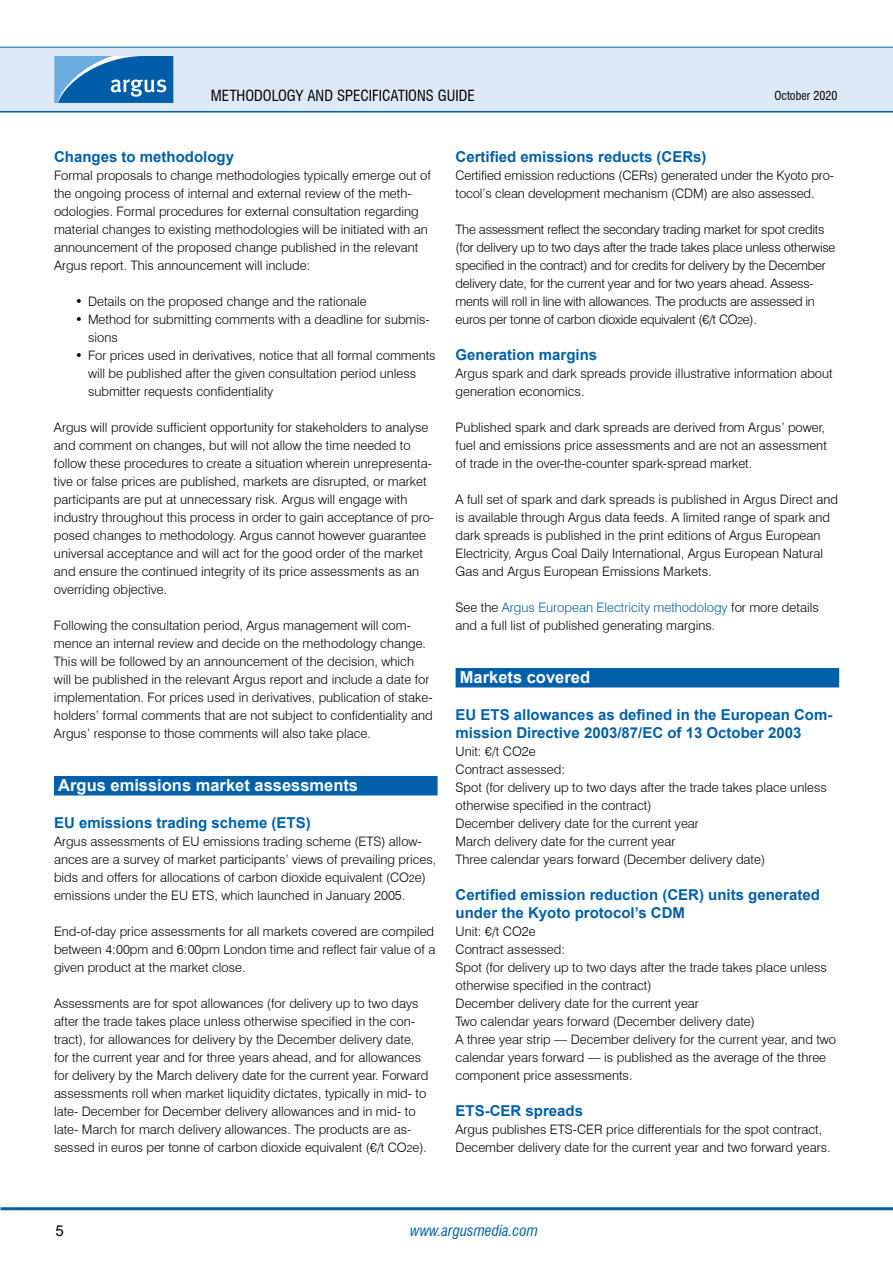
<style>
.page{position:relative;width:893px;height:1263px;background:#fff}
.page>*{position:absolute;margin:0;border:0;box-sizing:border-box;transform-origin:0 0}
.t1{font:700 16.5px "Arial";color:#fff}
.t2{font:700 15px/18px "Arial";color:#0060a9}
.t3{font:condensed 15px "Swiss 721 BT";color:#000}
.t4{font:italic condensed 15px "Swiss 721 BT";color:#0060a9}
.t5{font:15px "Arial";color:#000}
.t6{font:300 13.05px/18px "Swiss 721 BT";color:#000}
.t7{font:300 13.05px/18px "Swiss 721 BT";letter-spacing:-.02em;color:#000}
.t8{font:condensed 12px "Swiss 721 BT";color:#000}
.s1{font-size:10.5px}
.s2{color:#0060a9}
</style>
<div class="page">
<hr style="left:0;top:110px;width:893px;height:3px;background:#0060a9">
<div style="left:0;top:47px;width:893px;height:64px;background:#dee9f7"></div>
<hr style="left:0;top:47px;width:893px;height:1px;background:#0060a9">
<svg style="left:54px;top:56px;width:119px;height:47px;background:#307dbd"></svg>
<hr style="left:1px;top:1207px;width:892px;height:3px;background:#0060a9">
<div style="left:54px;top:776px;width:384px;height:19px;background:#0060a9"></div>
<div style="left:456px;top:668px;width:383px;height:19px;background:#0060a9"></div>
<p class="t3" style="left:211px;top:86px;width:264px">METHODOLOGY AND SPECIFICATIONS GUIDE</p>
<p class="t8" style="left:774px;top:88px;width:65px">OCTOBER 2020</p>
<p class="t2" style="left:54px;top:148px;width:182px">Changes to methodology</p>
<p class="t6" style="left:54px;top:166px;width:379px">Formal proposals to change methodologies typically emerge out of the ongoing process of internal and external review of the meth&shy;odologies. Formal procedures for external consultation regarding material changes to existing methodologies will be initiated with an announcement of the proposed change published in the relevant Argus report. This announcement will include:</p>
<p class="t6" style="left:75px;top:292px;width:293px">• Details on the proposed change and the rationale</p>
<p class="t6" style="left:88px;top:310px;width:343px;text-indent:-13px">• Method for submitting comments with a deadline for submis&shy;sions</p>
<p class="t6" style="left:88px;top:346px;width:349px;text-indent:-13px">• For prices used in derivatives, notice that all formal comments will be published after the given consultation period unless submitter requests confidentiality</p>
<p class="t6" style="left:54px;top:418px;width:382px">Argus will provide sufficient opportunity for stakeholders to analyse and comment on changes, but will not allow the time needed to follow these procedures to create a situation wherein unrepresenta&shy;tive or false prices are published, markets are disrupted, or market participants are put at unnecessary risk. Argus will engage with industry throughout this process in order to gain acceptance of pro&shy;posed changes to methodology. Argus cannot however guarantee universal acceptance and will act for the good order of the market and ensure the continued integrity of its price assessments as an overriding objective.</p>
<p class="t6" style="left:54px;top:616px;width:380px">Following the consultation period, Argus management will com&shy;mence an internal review and decide on the methodology change.<br>This will be followed by an announcement of the decision, which will be published in the relevant Argus report and include a date for implementation. For prices used in derivatives, publication of stake&shy;holders’ formal comments that are not subject to confidentiality and Argus’ response to those comments will also take place.</p>
<p class="t1" style="left:58px;top:774px;width:301px">Argus emissions market assessments</p>
<p class="t2" style="left:54px;top:814px;width:258px">EU emissions trading scheme (ETS)</p>
<p class="t6" style="left:54px;top:832px;width:384px">Argus assessments of EU emissions trading scheme (ETS) allow&shy;ances are a survey of market participants’ views of prevailing prices, bids and offers for allocations of carbon dioxide equivalent (CO<span class="s1">2</span>e) emissions under the EU ETS, which launched in January 2005.</p>
<p class="t6" style="left:54px;top:922px;width:383px;text-align:justify">End-of-day price assessments for all markets covered are compiled between 4:00pm and 6:00pm London time and reflect fair value of a given product at the market close.</p>
<p class="t6" style="left:54px;top:994px;width:376px">Assessments are for spot allowances (for delivery up to two days after the trade takes place unless otherwise specified in the con&shy;tract), for allowances for delivery by the December delivery date, for the current year and for three years ahead, and for allowances for delivery by the March delivery date for the current year. Forward assessments roll when market liquidity dictates, typically in mid- to late- December for December delivery allowances and in mid- to late- March for march delivery allowances. The products are as&shy;sessed in euros per tonne of carbon dioxide equivalent (€/t CO<span class="s1">2</span>e).</p>
<p class="t2" style="left:456px;top:148px;width:252px">Certified emissions reducts (CERs)</p>
<p class="t6" style="left:456px;top:166px;width:380px">Certified emission reductions (CERs) generated under the Kyoto pro&shy;tocol’s clean development mechanism (CDM) are also assessed.</p>
<p class="t7" style="left:456px;top:220px;width:381px">The assessment reflect the secondary trading market for spot credits (for delivery up to two days after the trade takes place unless otherwise specified in the contract) and for credits for delivery by the December delivery date, for the current year and for two years ahead. Assess&shy;ments will roll in line with allowances. The products are assessed in euros per tonne of carbon dioxide equivalent (€/t CO<span class="s1">2</span>e).</p>
<p class="t2" style="left:456px;top:346px;width:143px">Generation margins</p>
<p class="t6" style="left:456px;top:364px;width:379px">Argus spark and dark spreads provide illustrative information about generation economics.</p>
<p class="t6" style="left:456px;top:418px;width:373px">Published spark and dark spreads are derived from Argus’ power, fuel and emissions price assessments and are not an assessment of trade in the over-the-counter spark-spread market.</p>
<p class="t6" style="left:456px;top:490px;width:384px">A full set of spark and dark spreads is published in Argus Direct and is available through Argus data feeds. A limited range of spark and dark spreads is published in the print editions of Argus European Electricity, Argus Coal Daily International, Argus European Natural Gas and Argus European Emissions Markets.</p>
<p class="t6" style="left:456px;top:598px;width:365px">See the <span class="s2">Argus European Electricity methodology</span> for more details and a full list of published generating margins.</p>
<p class="t1" style="left:460px;top:666px;width:132px">Markets covered</p>
<p class="t2" style="left:456px;top:706px;width:378px">EU ETS allowances as defined in the European Com&shy;mission Directive 2003/87/EC of 13 October 2003</p>
<p class="t6" style="left:456px;top:742px;width:373px">Unit: €/t CO2e<br>Contract assessed:<br>Spot (for delivery up to two days after the trade takes place unless otherwise specified in the contract)<br>December delivery date for the current year<br>March delivery date for the current year<br>Three calendar years forward (December delivery date)</p>
<p class="t2" style="left:456px;top:886px;width:366px">Certified emission reduction (CER) units generated under the Kyoto protocol’s CDM</p>
<p class="t6" style="left:456px;top:922px;width:382px">Unit: €/t CO2e<br>Contract assessed:<br>Spot (for delivery up to two days after the trade takes place unless otherwise specified in the contract)<br>December delivery date for the current year<br>Two calendar years forward (December delivery date)<br>A three year strip — December delivery for the current year, and two calendar years forward — is published as the average of the three component price assessments.</p>
<p class="t2" style="left:456px;top:1102px;width:129px">ETS-CER spreads</p>
<p class="t6" style="left:456px;top:1120px;width:376px">Argus publishes ETS-CER price differentials for the spot contract,<br>December delivery date for the current year and two forward years.</p>
<p class="t5" style="left:55px;top:1220px;width:10px">5</p>
<p class="t4" style="left:410px;top:1221px;width:129px">www.argusmedia.com</p>
</div>
